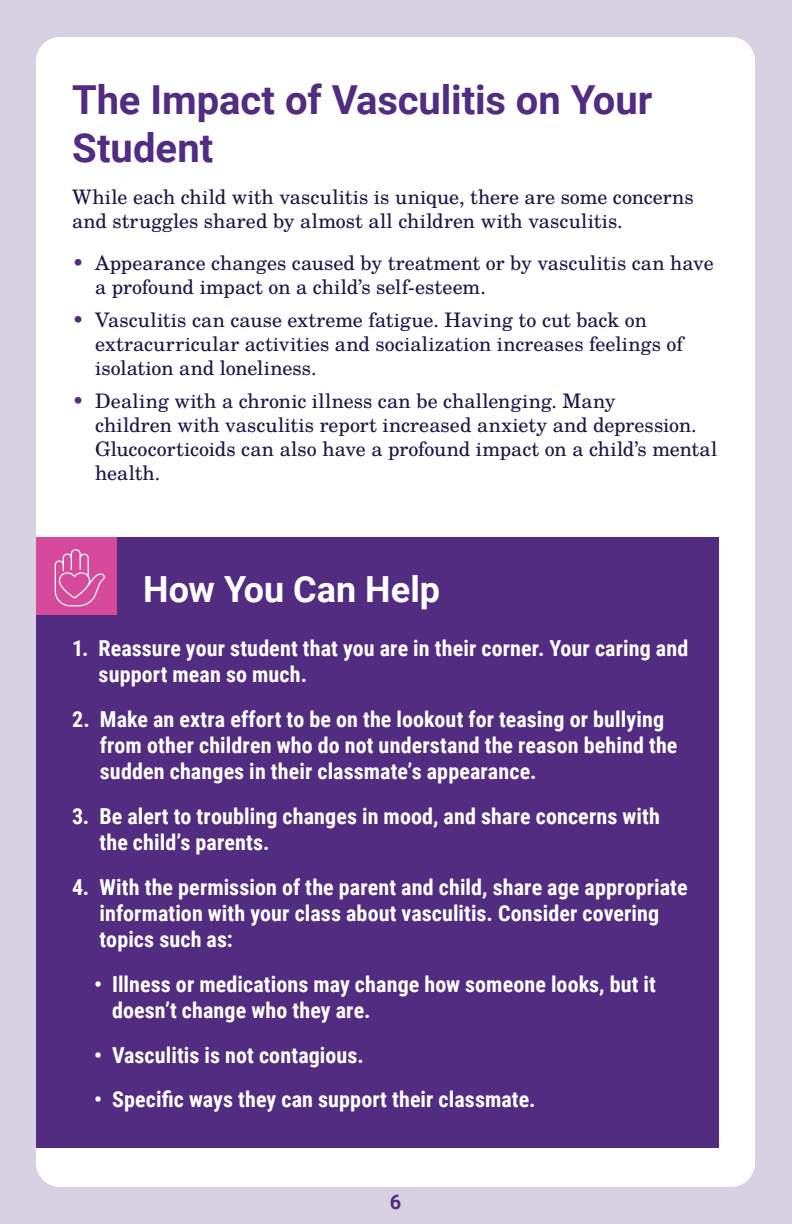
<style>
.page{position:relative;width:792px;height:1224px;background:#d8d1e2}
.page>*{position:absolute;margin:0;border:0;box-sizing:border-box;transform-origin:0 0}
.t1{font:700 40px/48px "Roboto";letter-spacing:-.005em;color:#522c80}
.t2{font:700 36px "Roboto";color:#fff}
.t3{font:700 22px/26.4px "Roboto Condensed";letter-spacing:.005em;color:#fff}
.t4{font:20px/24px "Te X Gyre Schola";letter-spacing:.005em;color:#1e1545}
.t5{font:700 20px "Roboto";color:#522c80}
.s1{color:#522c80}
</style>
<div class="page">
<div style="left:36px;top:37px;width:719px;height:1150px;background:#fff;border-radius:24px"></div>
<div style="left:36px;top:538px;width:683px;height:610px;background:#522c80"></div>
<div style="left:36px;top:538px;width:80px;height:77px;background:#d7499a"></div>
<svg style="left:54px;top:549px;width:51px;height:58px"></svg>
<h1 class="t1" style="left:72px;top:74px;width:582px">The Impact of Vasculitis on Your<br>Student</h1>
<p class="t4" style="left:72px;top:184px;width:623px">While each child with vasculitis is unique, there are some concerns and struggles shared by almost all children with vasculitis.</p>
<p class="t4" style="left:95px;top:250px;width:620px;text-indent:-23px"><span class="s1">•</span> Appearance changes caused by treatment or by vasculitis can have a profound impact on a child’s self-esteem.</p>
<p class="t4" style="left:95px;top:307px;width:589px;text-indent:-23px"><span class="s1">•</span> Vasculitis can cause extreme fatigue. Having to cut back on extracurricular activities and socialization increases feelings of isolation and loneliness.</p>
<p class="t4" style="left:95px;top:388px;width:624px;text-indent:-23px"><span class="s1">•</span> Dealing with a chronic illness can be challenging. Many<br>children with vasculitis report increased anxiety and depression.<br>Glucocorticoids can also have a profound impact on a child’s mental health.</p>
<h2 class="t2" style="left:143px;top:564px;width:298px">How You Can Help</h2>
<p class="t3" style="left:99px;top:634px;width:591px;text-indent:-27px">1. Reassure your student that you are in their corner. Your caring and support mean so much.</p>
<p class="t3" style="left:100px;top:705px;width:579px;text-indent:-28px">2. Make an extra effort to be on the lookout for teasing or bullying from other children who do not understand the reason behind the sudden changes in their classmate’s appearance.</p>
<p class="t3" style="left:99px;top:802px;width:562px;text-indent:-27px">3. Be alert to troubling changes in mood, and share concerns with the child’s parents.</p>
<p class="t3" style="left:99px;top:873px;width:590px;text-indent:-27px">4. With the permission of the parent and child, share age appropriate information with your class about vasculitis. Consider covering topics such as:</p>
<p class="t3" style="left:112px;top:970px;width:546px;text-indent:-18px">• Illness or medications may change how someone looks, but it doesn’t change who they are.</p>
<p class="t3" style="left:94px;top:1041px;width:271px">• Vasculitis is not contagious.</p>
<p class="t3" style="left:94px;top:1085px;width:443px">• Specific ways they can support their classmate.</p>
<p class="t5" style="left:390px;top:1188px;width:13px">6</p>
</div>
